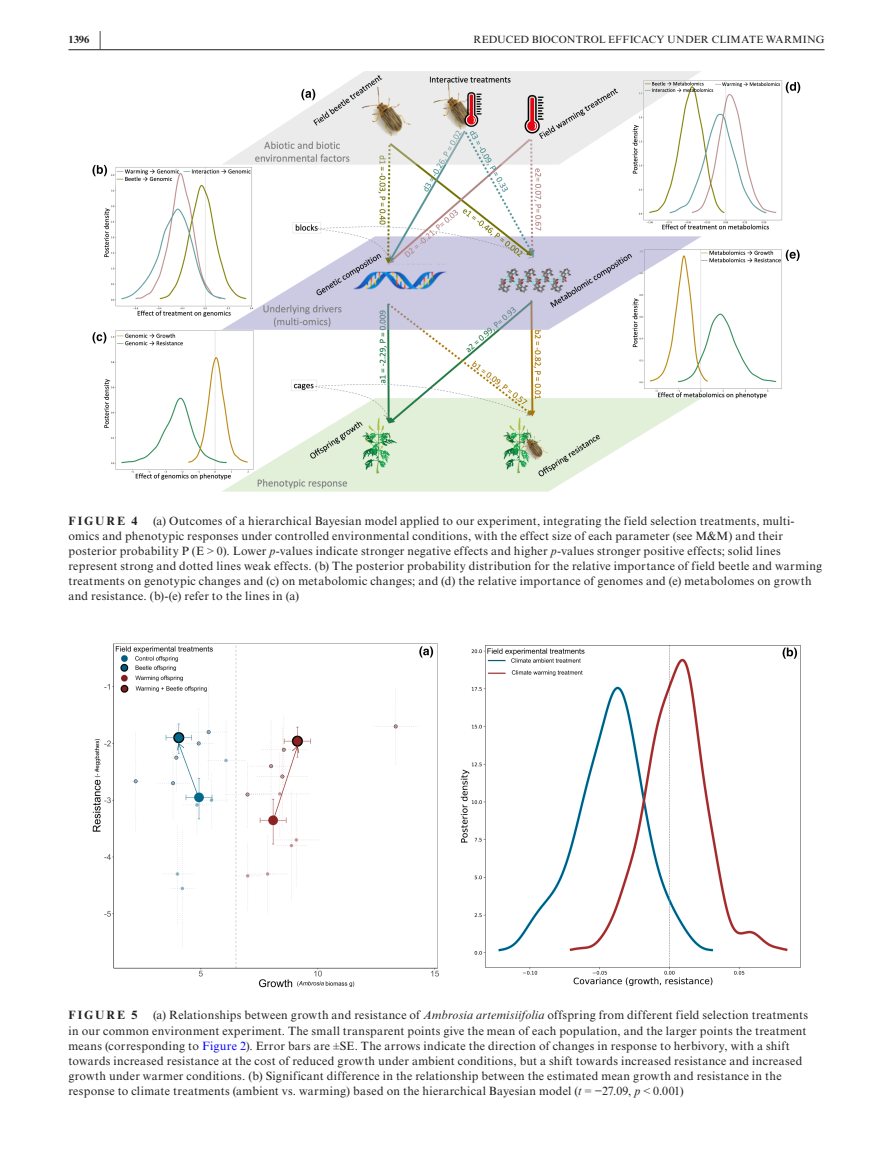
<style>
.page{position:relative;width:893px;height:1174px;background:#fff}
.page>*{position:absolute;margin:0;border:0;box-sizing:border-box;transform-origin:0 0}
.t1{font:12px/15px "Times New Roman MT Std";letter-spacing:.02em;color:#231f20}
.t2{font:700 12px "Times New Roman MT Std";letter-spacing:.175em;color:#231f20}
.t3{font:10.5px "Times New Roman MT Std";letter-spacing:.01em;color:#231f20}
.t4{font:700 10.5px "Times New Roman MT Std";color:#231f20}
.s1{font-size:20.25px}
.s2{font-family:"Times New Roman"}
.s3{font-style:italic}
.s4{color:#00f}
</style>
<div class="page">
<hr style="left:68px;top:49px;width:756px;height:1px;background:#231f20">
<img style="left:92px;top:643px;width:709px;height:345px">
<img style="left:92px;top:71px;width:709px;height:421px">
<p class="t4" style="left:68px;top:33px;width:34px">1396 <span class="s1">|</span></p>
<p class="t3" style="left:473px;top:33px;width:353px">REDUCED BIOCONTROL EFFICACY UNDER CLIMATE WARMING</p>
<p class="t1" style="left:68px;top:513px;width:755px;text-indent:85px">(a) Outcomes of a hierarchical Bayesian model applied to our experiment, integrating the field selection treatments, multi&shy;omics and phenotypic responses under controlled environmental conditions, with the effect size of each parameter (see M&amp;M) and their posterior probability P (E <span class="s2">&gt;</span> 0). Lower <span class="s3">p</span>-values indicate stronger negative effects and higher <span class="s3">p</span>-values stronger positive effects; solid lines represent strong and dotted lines weak effects. (b) The posterior probability distribution for the relative importance of field beetle and warming treatments on genotypic changes and (c) on metabolomic changes; and (d) the relative importance of genomes and (e) metabolomes on growth and resistance. (b)-(e) refer to the lines in (a)</p>
<p class="t2" style="left:68px;top:513px;width:71px">FIGURE 4</p>
<p class="t1" style="left:68px;top:1008px;width:741px;text-indent:85px">(a) Relationships between growth and resistance of <span class="s3">Ambrosia artemisiifolia</span> offspring from different field selection treatments in our common environment experiment. The small transparent points give the mean of each population, and the larger points the treatment means (corresponding to <span class="s4">Figure 2</span>). Error bars are <span class="s2">±</span>SE. The arrows indicate the direction of changes in response to herbivory, with a shift towards increased resistance at the cost of reduced growth under ambient conditions, but a shift towards increased resistance and increased growth under warmer conditions. (b) Significant difference in the relationship between the estimated mean growth and resistance in the response to climate treatments (ambient vs. warming) based on the hierarchical Bayesian model (<span class="s3">t</span> <span class="s2">=</span> −27.09, <span class="s3">p</span> <span class="s2">&lt;</span> 0.001)</p>
<p class="t2" style="left:68px;top:1008px;width:71px">FIGURE 5</p>
</div>
